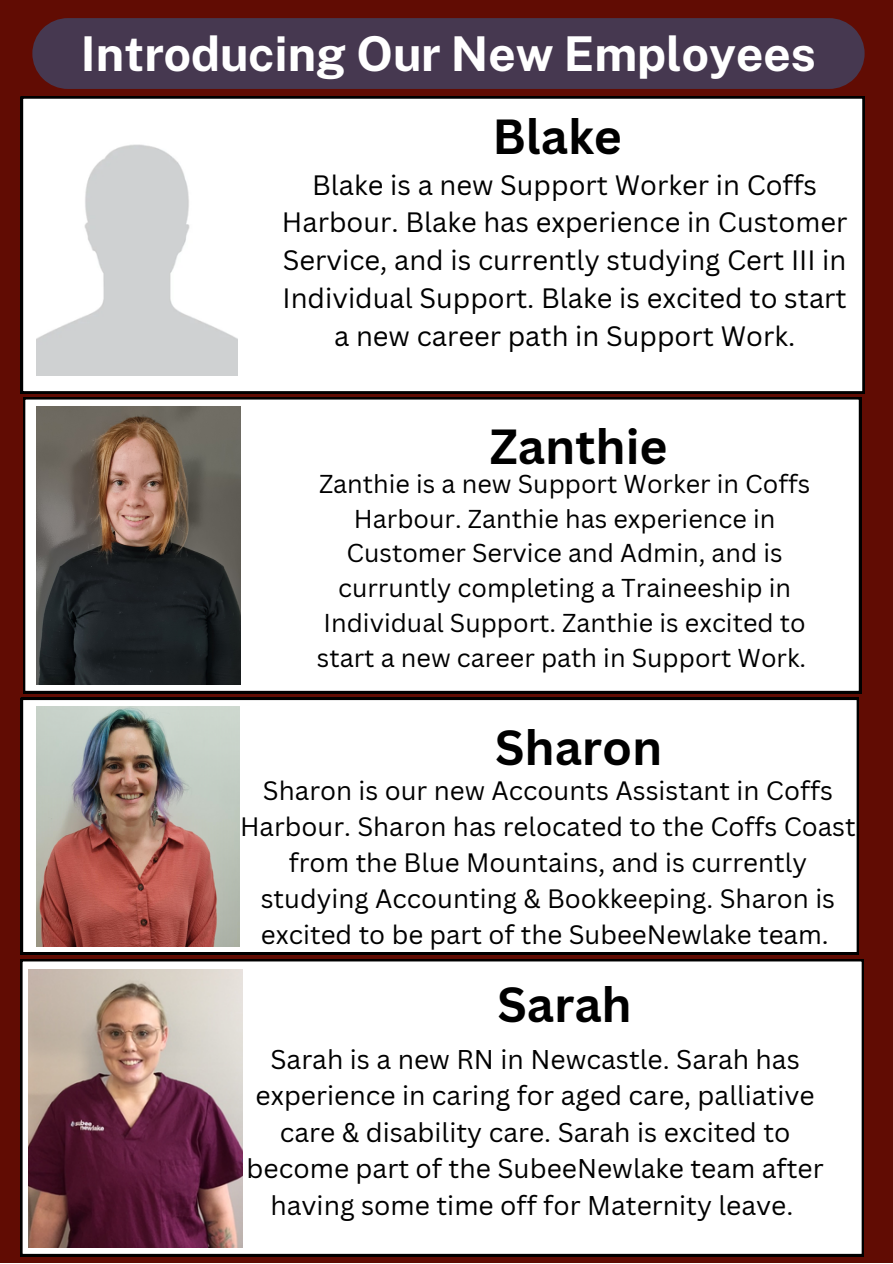
<style>
.page{position:relative;width:893px;height:1264px;background:#fff}
.page>*{position:absolute;margin:0;border:0;box-sizing:border-box;transform-origin:0 0}
.t1{font:700 48px "Public Sans";color:#fff}
.t2{font:700 48px "Canva Sans";color:#000}
.t3{font:27.3px/37.7px "Canva Sans";color:#000;text-align:center}
.t4{font:26.4px/36.5px "Canva Sans";color:#000;text-align:center}
.t5{font:25.95px/35.8px "Canva Sans";color:#000;text-align:center}
.t6{font:25.2px/34.8px "Canva Sans";color:#000;text-align:center}
</style>
<div class="page">
<div style="left:0;top:0;width:892px;height:1262px;background:#610c03"></div>
<div style="left:23px;top:397px;width:837px;height:296px;background:#fff"></div>
<div style="left:21px;top:96px;width:843px;height:297px;background:#fff"></div>
<div style="left:32px;top:18px;width:832px;height:71px;background:#463850"></div>
<div style="left:21px;top:697px;width:837px;height:257px;background:#fff"></div>
<img style="left:37px;top:406px;width:203px;height:278px">
<img style="left:37px;top:706px;width:203px;height:240px">
<div style="left:20px;top:959px;width:843px;height:297px;background:#fff"></div>
<img style="left:28px;top:969px;width:215px;height:278px">
<img style="left:37px;top:114px;width:201px;height:261px">
<h1 class="t1" style="left:81px;top:25px;width:736px">Introducing Our New Employees</h1>
<h1 class="t2" style="left:492px;top:102px;width:131px">Blake</h1>
<p class="t3" style="left:282px;top:165px;width:567px">Blake is a new Support Worker in Coffs Harbour. Blake has experience in Customer Service, and is currently studying Cert III in Individual Support. Blake is excited to start a new career path in Support Work.</p>
<h1 class="t2" style="left:490px;top:413px;width:179px">Zanthie</h1>
<p class="t6" style="left:317px;top:465px;width:495px">Zanthie is a new Support Worker in Coffs Harbour. Zanthie has experience in Customer Service and Admin, and is curruntly completing a Traineeship in Individual Support. Zanthie is excited to start a new career path in Support Work.</p>
<h1 class="t2" style="left:495px;top:713px;width:169px">Sharon</h1>
<p class="t5" style="left:240px;top:772px;width:617px">Sharon is our new Accounts Assistant in Coffs Harbour. Sharon has relocated to the Coffs Coast from the Blue Mountains, and is currently studying Accounting &amp; Bookkeeping. Sharon is excited to be part of the SubeeNewlake team.</p>
<h1 class="t2" style="left:497px;top:970px;width:136px">Sarah</h1>
<p class="t4" style="left:246px;top:1040px;width:578px">Sarah is a new RN in Newcastle. Sarah has experience in caring for aged care, palliative care &amp; disability care. Sarah is excited to become part of the SubeeNewlake team after having some time off for Maternity leave.</p>
</div>
